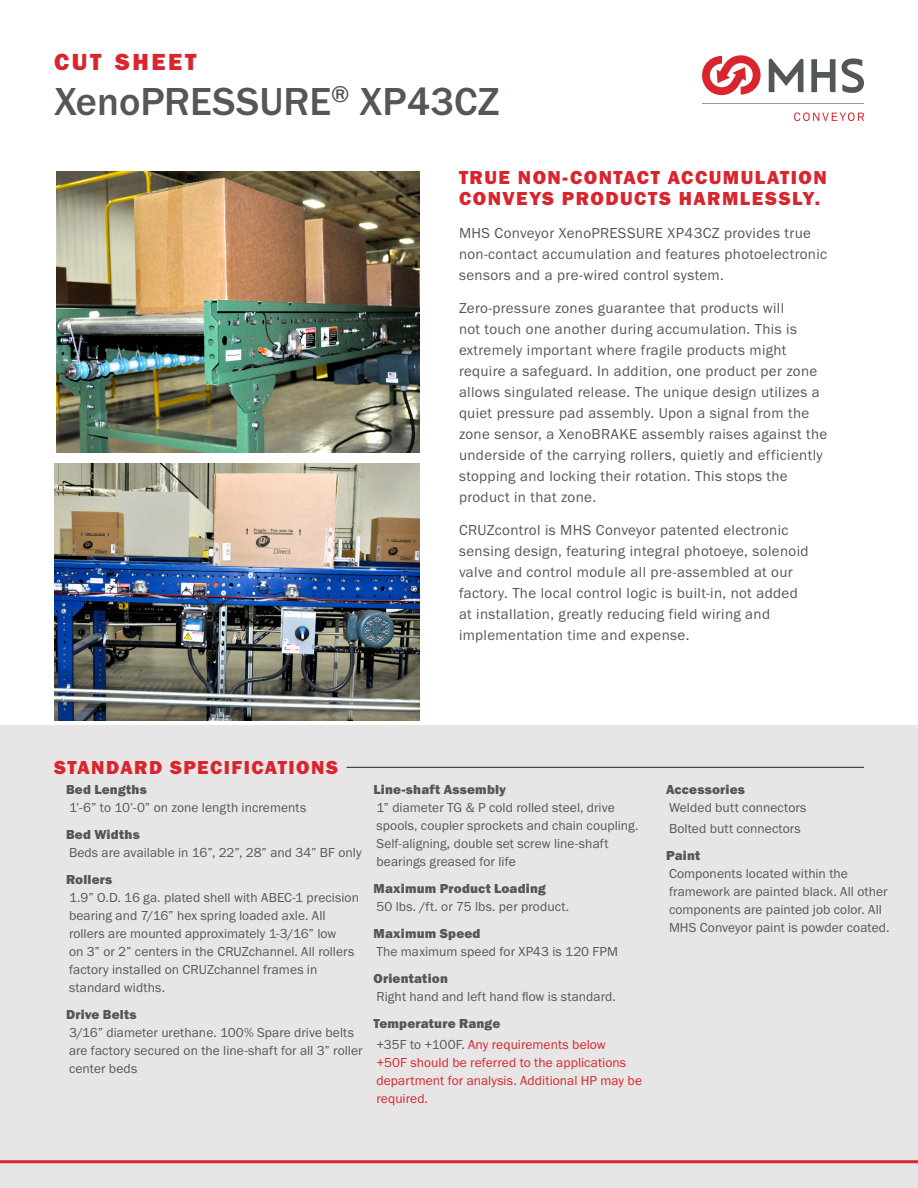
<style>
.page{position:relative;width:918px;height:1188px;background:#fff}
.page>*{position:absolute;margin:0;border:0;box-sizing:border-box;transform-origin:0 0}
.t1{font:500 40.5px "Franklin Gothic URW";color:#545759}
.t2{font:24.15px "Franklin Gothic URW Hea";letter-spacing:.105em;color:#d8252e}
.t3{font:19.5px/21px "Franklin Gothic URW Hea";letter-spacing:.075em;color:#d8252e}
.t4{font:15px/21px "Franklin Gothic URW Boo";letter-spacing:.025em;color:#545759}
.t5{font:13.5px/18px "Franklin Gothic URW Boo";letter-spacing:.005em;color:#545759}
.t6{font:13.5px "Franklin Gothic URW Hea";letter-spacing:.015em;color:#545759}
.t7{font:13.5px/18px "Franklin Gothic URW Boo";letter-spacing:.005em;color:#d8252e}
.s1{color:#545759}
</style>
<div class="page">
<img style="left:57px;top:171px;width:362px;height:282px">
<img style="left:54px;top:464px;width:365px;height:256px">
<div style="left:0;top:725px;width:918px;height:463px;background:#e7e5e5"></div>
<hr style="left:0;top:1160px;width:918px;height:3px;background:#d8252e">
<hr style="left:346px;top:767px;width:518px;height:1px;background:#231f20">
<hr style="left:702px;top:103px;width:162px;height:1px;background:#989697">
<svg style="left:702px;top:55px;width:59px;height:41px"></svg>
<svg style="left:769px;top:58px;width:35px;height:34px"></svg>
<svg style="left:811px;top:58px;width:53px;height:35px"></svg>
<svg style="left:794px;top:112px;width:70px;height:9px"></svg>
<p class="t2" style="left:54px;top:47px;width:144px">CUT SHEET</p>
<p class="t1" style="left:54px;top:77px;width:447px">XenoPRESSURE<sup>®</sup> XP43CZ</p>
<p class="t3" style="left:459px;top:167px;width:369px">TRUE NON-CONTACT ACCUMULATION<br>CONVEYS PRODUCTS HARMLESSLY.</p>
<p class="t4" style="left:459px;top:223px;width:370px">MHS Conveyor XenoPRESSURE XP43CZ provides true non-contact accumulation and features photoelectronic sensors and a pre-wired control system.</p>
<p class="t4" style="left:459px;top:298px;width:370px">Zero-pressure zones guarantee that products will<br>not touch one another during accumulation. This is extremely important where fragile products might require a safeguard. In addition, one product per zone allows singulated release. The unique design utilizes a quiet pressure pad assembly. Upon a signal from the zone sensor, a XenoBRAKE assembly raises against the underside of the carrying rollers, quietly and efficiently stopping and locking their rotation. This stops the product in that zone.</p>
<p class="t4" style="left:459px;top:520px;width:351px">CRUZcontrol is MHS Conveyor patented electronic sensing design, featuring integral photoeye, solenoid valve and control module all pre-assembled at our factory. The local control logic is built-in, not added at installation, greatly reducing field wiring and implementation time and expense.</p>
<p class="t3" style="left:54px;top:756px;width:285px">STANDARD SPECIFICATIONS</p>
<p class="t6" style="left:66px;top:781px;width:82px">Bed Lengths</p>
<p class="t5" style="left:69px;top:799px;width:239px">1’-6” to 10’-0” on zone length increments</p>
<p class="t6" style="left:66px;top:826px;width:75px">Bed Widths</p>
<p class="t5" style="left:69px;top:844px;width:294px">Beds are available in 16”, 22”, 28” and 34” BF only</p>
<p class="t6" style="left:66px;top:871px;width:48px">Rollers</p>
<p class="t5" style="left:69px;top:889px;width:292px">1.9” O.D. 16 ga. plated shell with ABEC-1 precision bearing and 7/16” hex spring loaded axle. All rollers are mounted approximately 1-3/16” low<br>on 3” or 2” centers in the CRUZchannel. All rollers factory installed on CRUZchannel frames in standard widths.</p>
<p class="t6" style="left:66px;top:1006px;width:72px">Drive Belts</p>
<p class="t5" style="left:69px;top:1024px;width:295px">3/16” diameter urethane. 100% Spare drive belts are factory secured on the line-shaft for all 3” roller center beds</p>
<p class="t6" style="left:374px;top:781px;width:134px">Line-shaft Assembly</p>
<p class="t5" style="left:376px;top:799px;width:263px">1” diameter TG &amp; P cold rolled steel, drive spools, coupler sprockets and chain coupling.<br>Self-aligning, double set screw line-shaft bearings greased for life</p>
<p class="t6" style="left:374px;top:880px;width:174px">Maximum Product Loading</p>
<p class="t5" style="left:376px;top:898px;width:194px">50 lbs. /ft. or 75 lbs. per product.</p>
<p class="t6" style="left:374px;top:925px;width:109px">Maximum Speed</p>
<p class="t5" style="left:376px;top:943px;width:243px">The maximum speed for XP43 is 120 FPM</p>
<p class="t6" style="left:374px;top:970px;width:76px">Orientation</p>
<p class="t5" style="left:376px;top:988px;width:241px">Right hand and left hand flow is standard.</p>
<p class="t6" style="left:374px;top:1015px;width:128px">Temperature Range</p>
<p class="t7" style="left:376px;top:1036px;width:267px"><span class="s1">+35F to +100F.</span> Any requirements below<br>+50F should be referred to the applications department for analysis. Additional HP may be required.</p>
<p class="t6" style="left:666px;top:781px;width:81px">Accessories</p>
<p class="t5" style="left:669px;top:799px;width:139px">Welded butt connectors</p>
<p class="t5" style="left:669px;top:820px;width:133px">Bolted butt connectors</p>
<p class="t6" style="left:666px;top:847px;width:36px">Paint</p>
<p class="t5" style="left:669px;top:865px;width:222px">Components located within the framework are painted black. All other components are painted job color. All MHS Conveyor paint is powder coated.</p>
</div>
